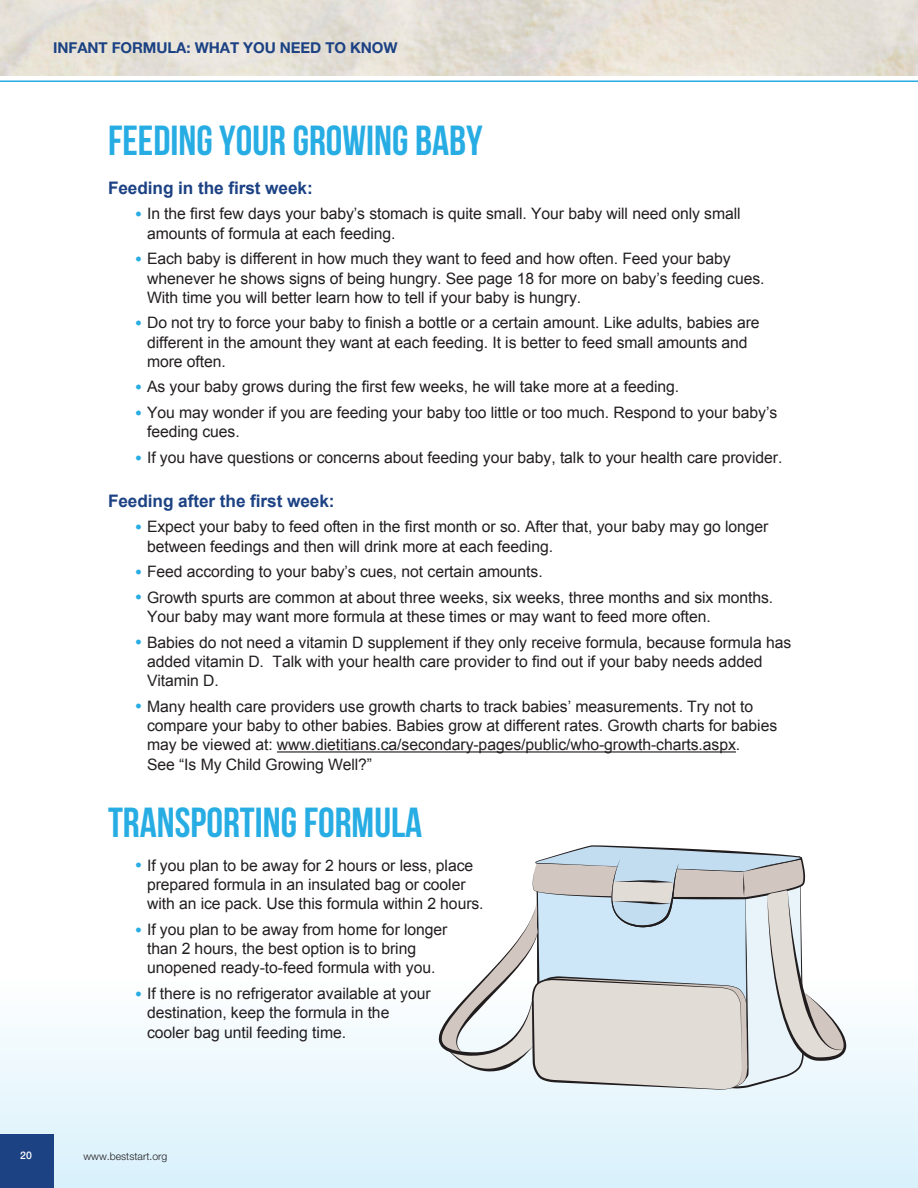
<style>
.page{position:relative;width:918px;height:1188px;background:#fff}
.page>*{position:absolute;margin:0;border:0;box-sizing:border-box;transform-origin:0 0}
.Main_head___BFI{font:42px "Bebas Neue";color:#27ade3}
.Bold_body___BFI{font:700 17.25px "Arial";letter-spacing:-.005em;color:#1c4284}
.main_body___BFI{font:15.75px/19.2px "Arial";letter-spacing:-.005em;color:#231f20}
.Main_sub___BFI{font:700 15px "Helvetica Neue";letter-spacing:-.005em;color:#1c4284}
.t1{font:300 10.5px "Helvetica Neue";color:#231f20}
.t2{font:500 10.5px "Helvetica Neue LT Pro";color:#fff}
.s1{font-size:19.5px;color:#27ade3}
</style>
<div class="page">
<div style="left:0;top:976px;width:918px;height:212px;background:linear-gradient(to bottom,#fffffe,#d8f1fb)"></div>
<hr style="left:277px;top:751px;width:459px;height:2px;background:#231f20">
<div style="left:0;top:1134px;width:53px;height:54px;background:#1c4284"></div>
<hr style="left:0;top:80px;width:918px;height:2px;background:#27ade3">
<svg style="left:437px;top:845px;width:409px;height:246px"></svg>
<p class="Main_sub___BFI" style="left:53px;top:39px;width:346px">INFANT FORMULA: WHAT YOU NEED TO KNOW</p>
<p class="Main_head___BFI" style="left:108px;top:117px;width:376px">FEEDING YOUR GROWING BABY</p>
<p class="Bold_body___BFI" style="left:108px;top:176px;width:206px">Feeding in the first week:</p>
<p class="main_body___BFI" style="left:147px;top:204px;width:595px;text-indent:-12px"><span class="s1">•</span> In the first few days your baby’s stomach is quite small. Your baby will need only small amounts of formula at each feeding.</p>
<p class="main_body___BFI" style="left:147px;top:249px;width:619px;text-indent:-12px"><span class="s1">•</span> Each baby is different in how much they want to feed and how often. Feed your baby whenever he shows signs of being hungry. See page 18 for more on baby’s feeding cues.<br>With time you will better learn how to tell if your baby is hungry.</p>
<p class="main_body___BFI" style="left:147px;top:313px;width:614px;text-indent:-12px"><span class="s1">•</span> Do not try to force your baby to finish a bottle or a certain amount. Like adults, babies are different in the amount they want at each feeding. It is better to feed small amounts and more often.</p>
<p class="main_body___BFI" style="left:135px;top:378px;width:546px"><span class="s1">•</span> As your baby grows during the first few weeks, he will take more at a feeding.</p>
<p class="main_body___BFI" style="left:147px;top:403px;width:632px;text-indent:-12px"><span class="s1">•</span> You may wonder if you are feeding your baby too little or too much. Respond to your baby’s feeding cues.</p>
<p class="main_body___BFI" style="left:135px;top:448px;width:649px"><span class="s1">•</span> If you have questions or concerns about feeding your baby, talk to your health care provider.</p>
<p class="Bold_body___BFI" style="left:108px;top:489px;width:228px">Feeding after the first week:</p>
<p class="main_body___BFI" style="left:147px;top:517px;width:623px;text-indent:-12px"><span class="s1">•</span> Expect your baby to feed often in the first month or so. After that, your baby may go longer between feedings and then will drink more at each feeding.</p>
<p class="main_body___BFI" style="left:135px;top:562px;width:409px"><span class="s1">•</span> Feed according to your baby’s cues, not certain amounts.</p>
<p class="main_body___BFI" style="left:147px;top:588px;width:628px;text-indent:-12px"><span class="s1">•</span> Growth spurts are common at about three weeks, six weeks, three months and six months.<br>Your baby may want more formula at these times or may want to feed more often.</p>
<p class="main_body___BFI" style="left:147px;top:633px;width:646px;text-indent:-12px"><span class="s1">•</span> Babies do not need a vitamin D supplement if they only receive formula, because formula has added vitamin D. Talk with your health care provider to find out if your baby needs added<br>Vitamin D.</p>
<p class="main_body___BFI" style="left:147px;top:697px;width:632px;text-indent:-12px"><span class="s1">•</span> Many health care providers use growth charts to track babies’ measurements. Try not to compare your baby to other babies. Babies grow at different rates. Growth charts for babies may be viewed at: www.dietitians.ca/secondary-pages/public/who-growth-charts.aspx.<br>See “Is My Child Growing Well?”</p>
<p class="Main_head___BFI" style="left:108px;top:800px;width:316px">TRANSPORTING FORMULA</p>
<p class="main_body___BFI" style="left:147px;top:856px;width:338px;text-indent:-12px"><span class="s1">•</span> If you plan to be away for 2 hours or less, place prepared formula in an insulated bag or cooler with an ice pack. Use this formula within 2 hours.</p>
<p class="main_body___BFI" style="left:147px;top:920px;width:302px;text-indent:-12px"><span class="s1">•</span> If you plan to be away from home for longer than 2 hours, the best option is to bring unopened ready-to-feed formula with you.</p>
<p class="main_body___BFI" style="left:147px;top:984px;width:285px;text-indent:-12px"><span class="s1">•</span> If there is no refrigerator available at your destination, keep the formula in the cooler bag until feeding time.</p>
<p class="t2" style="left:20px;top:1149px;width:13px">20</p>
<p class="t1" style="left:84px;top:1150px;width:85px">www.beststart.org</p>
</div>
